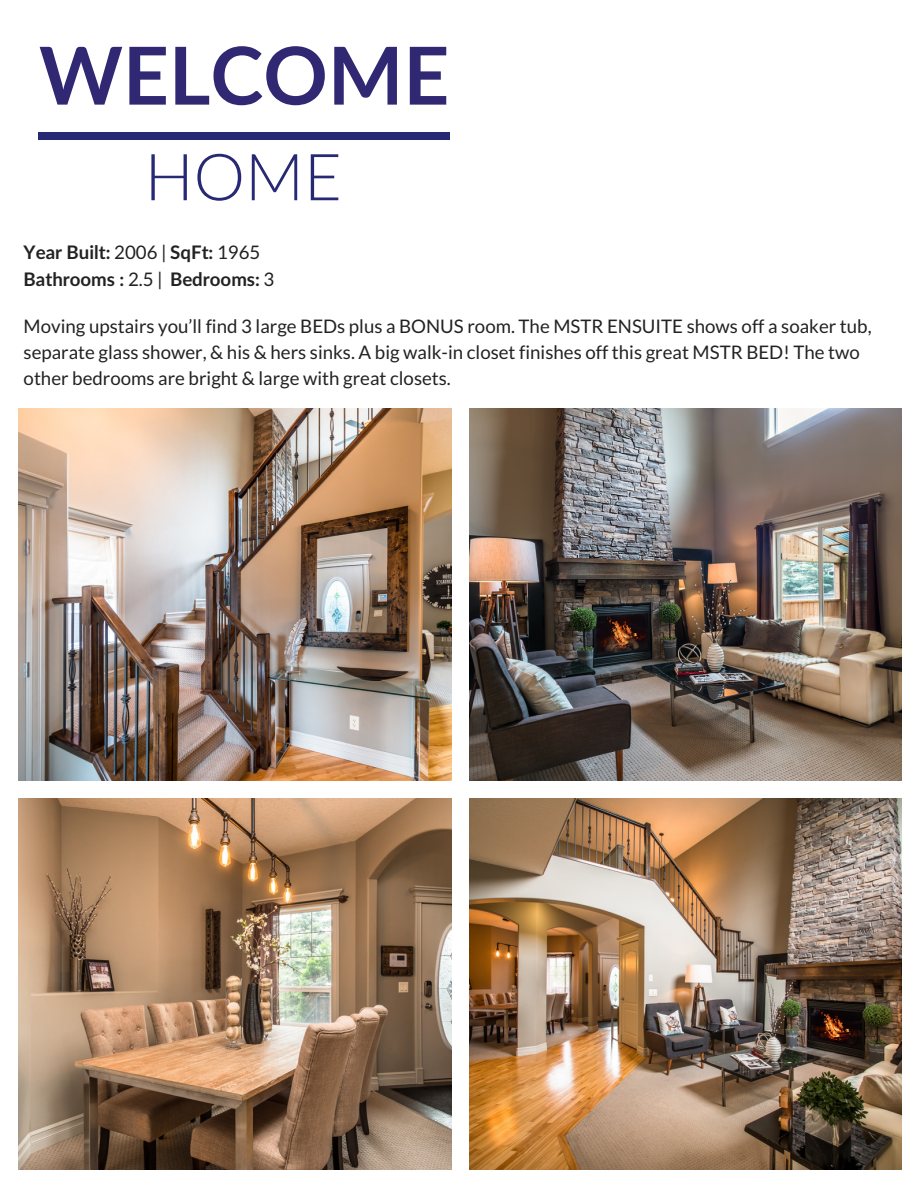
<style>
.page{position:relative;width:918px;height:1188px;background:#fff}
.page>*{position:absolute;margin:0;border:0;box-sizing:border-box;transform-origin:0 0}
.t1{font:700 79.95px "Lato";color:#312873}
.t2{font:300 64.95px "Lato";color:#272974}
.t3{font:18.75px/25.8px "Lato";color:#222}
.t4{font:700 18.75px/27px "Lato";color:#222}
.s1{font-weight:400}
</style>
<div class="page">
<div style="left:38px;top:132px;width:412px;height:7px;background:#272974"></div>
<img style="left:18px;top:408px;width:433px;height:373px">
<img style="left:469px;top:408px;width:432px;height:373px">
<img style="left:18px;top:799px;width:433px;height:371px">
<img style="left:469px;top:799px;width:432px;height:371px">
<h1 class="t1" style="left:39px;top:26px;width:412px">WELCOME</h1>
<h2 class="t2" style="left:145px;top:136px;width:199px">HOME</h2>
<p class="t4" style="left:24px;top:238px;width:252px">Year Built: <span class="s1">2006 |</span> SqFt: <span class="s1">1965<br></span>Bathrooms : <span class="s1">2.5 |</span> Bedrooms: <span class="s1">3</span></p>
<p class="t3" style="left:24px;top:313px;width:850px">Moving upstairs you’ll find 3 large BEDs plus a BONUS room. The MSTR ENSUITE shows off a soaker tub, separate glass shower, &amp; his &amp; hers sinks. A big walk-in closet finishes off this great MSTR BED! The two other bedrooms are bright &amp; large with great closets.</p>
</div>
